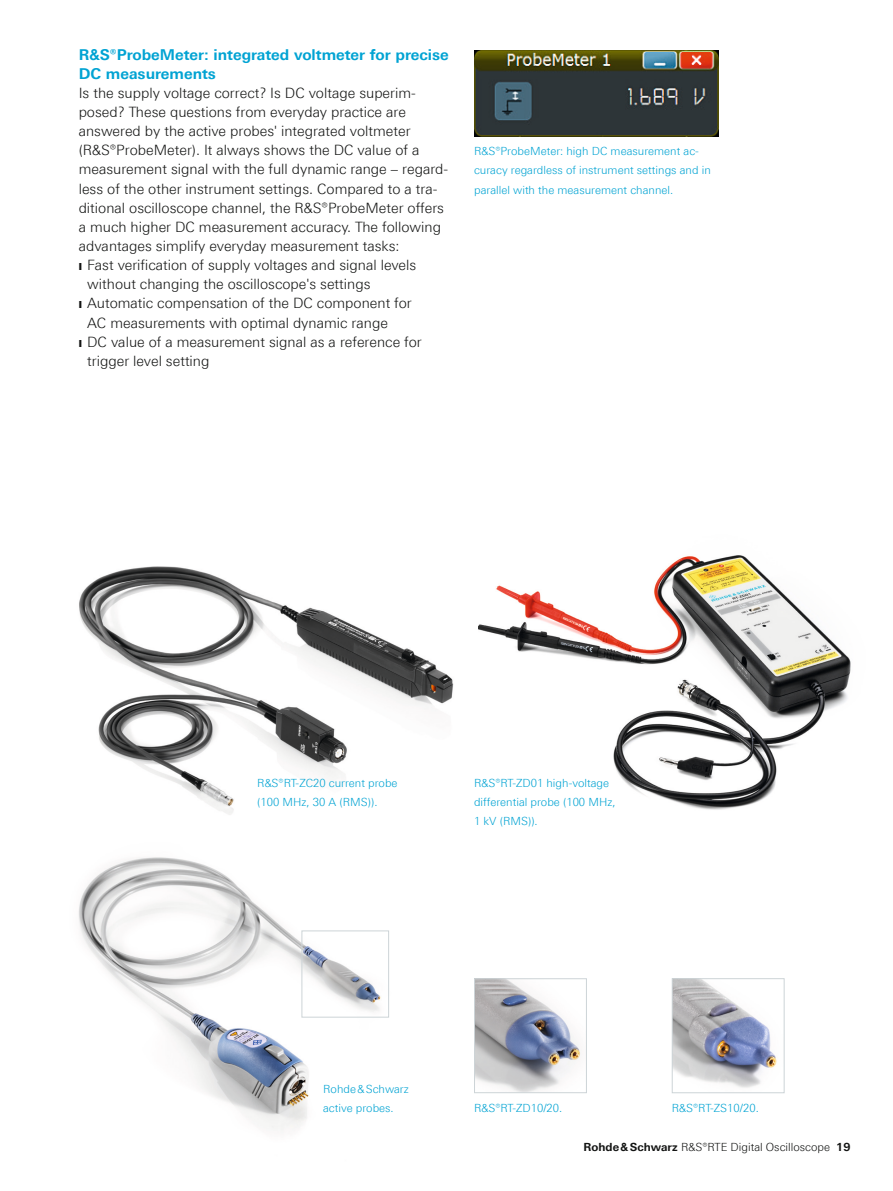
<style>
.page{position:relative;width:893px;height:1191px;background:#fff}
.page>*{position:absolute;margin:0;border:0;box-sizing:border-box;transform-origin:0 0}
.t1{font:700 15px/19.2px "Linotype Univers 630";color:#00a3d3}
.t2{font:300 14.25px "Linotype Univers 330";color:#131413}
.t3{font:300 11.25px/19.2px "Linotype Univers 330";color:#00a3d3}
.t4{font:300 11.25px "Linotype Univers 330";color:#131413}
.s1{font-family:"Linotype Univers 630";font-weight:700}
</style>
<div class="page">
<img style="left:478px;top:555px;width:373px;height:255px">
<img style="left:79px;top:566px;width:375px;height:249px">
<img style="left:78px;top:857px;width:311px;height:274px">
<img style="left:674px;top:980px;width:103px;height:108px">
<div style="left:672px;top:978px;width:113px;height:115px;border:1px solid #cdd4d7"></div>
<img style="left:476px;top:980px;width:105px;height:111px">
<div style="left:474px;top:978px;width:113px;height:115px;border:1px solid #cdd4d7"></div>
<div style="left:301px;top:930px;width:88px;height:87px;border:1px solid #cdd4d7"></div>
<img style="left:474px;top:50px;width:245px;height:86px">
<p class="t1" style="left:79px;top:45px;width:372px">R&amp;S®ProbeMeter: integrated voltmeter for precise<br>DC measurements</p>
<p class="t2" style="left:79px;top:84px;width:339px">Is the supply voltage correct? Is DC voltage superim-</p>
<p class="t2" style="left:79px;top:103px;width:329px">posed? These questions from everyday practice are</p>
<p class="t2" style="left:79px;top:123px;width:333px">answered by the active probes' integrated voltmeter</p>
<p class="t2" style="left:79px;top:142px;width:342px">(R&amp;S®ProbeMeter). It always shows the DC value of a</p>
<p class="t2" style="left:79px;top:161px;width:371px">measurement signal with the full dynamic range – regard-</p>
<p class="t2" style="left:79px;top:180px;width:360px">less of the other instrument settings. Compared to a tra-</p>
<p class="t2" style="left:79px;top:199px;width:367px">ditional oscilloscope channel, the R&amp;S®ProbeMeter offers</p>
<p class="t2" style="left:79px;top:218px;width:364px">a much higher DC measurement accuracy. The following</p>
<p class="t2" style="left:79px;top:237px;width:322px">advantages simplify everyday measurement tasks:</p>
<p class="t2" style="left:79px;top:257px;width:339px">❙ Fast verification of supply voltages and signal levels</p>
<p class="t2" style="left:87px;top:276px;width:285px">without changing the oscilloscope's settings</p>
<p class="t2" style="left:79px;top:295px;width:335px">❙ Automatic compensation of the DC component for</p>
<p class="t2" style="left:87px;top:314px;width:302px">AC measurements with optimal dynamic range</p>
<p class="t2" style="left:79px;top:333px;width:345px">❙ DC value of a measurement signal as a reference for</p>
<p class="t2" style="left:87px;top:352px;width:124px">trigger level setting</p>
<p class="t3" style="left:474px;top:142px;width:238px">R&amp;S®ProbeMeter: high DC measurement ac&shy;curacy regardless of instrument settings and in parallel with the measurement channel.</p>
<p class="t3" style="left:257px;top:773px;width:142px">R&amp;S®RT-ZC20 current probe (100 MHz, 30 A (RMS)).</p>
<p class="t3" style="left:474px;top:773px;width:143px">R&amp;S®RT-ZD01 high-voltage differential probe (100 MHz,<br>1 kV (RMS)).</p>
<p class="t3" style="left:323px;top:1079px;width:87px">Rohde&amp;Schwarz active probes.</p>
<p class="t3" style="left:474px;top:1098px;width:90px">R&amp;S®RT-ZD10/20.</p>
<p class="t3" style="left:672px;top:1098px;width:89px">R&amp;S®RT-ZS10/20.</p>
<p class="t4" style="left:584px;top:1140px;width:268px"><span class="s1">Rohde&amp;Schwarz</span> R&amp;S®RTE Digital Oscilloscope <span class="s1">19</span></p>
</div>
